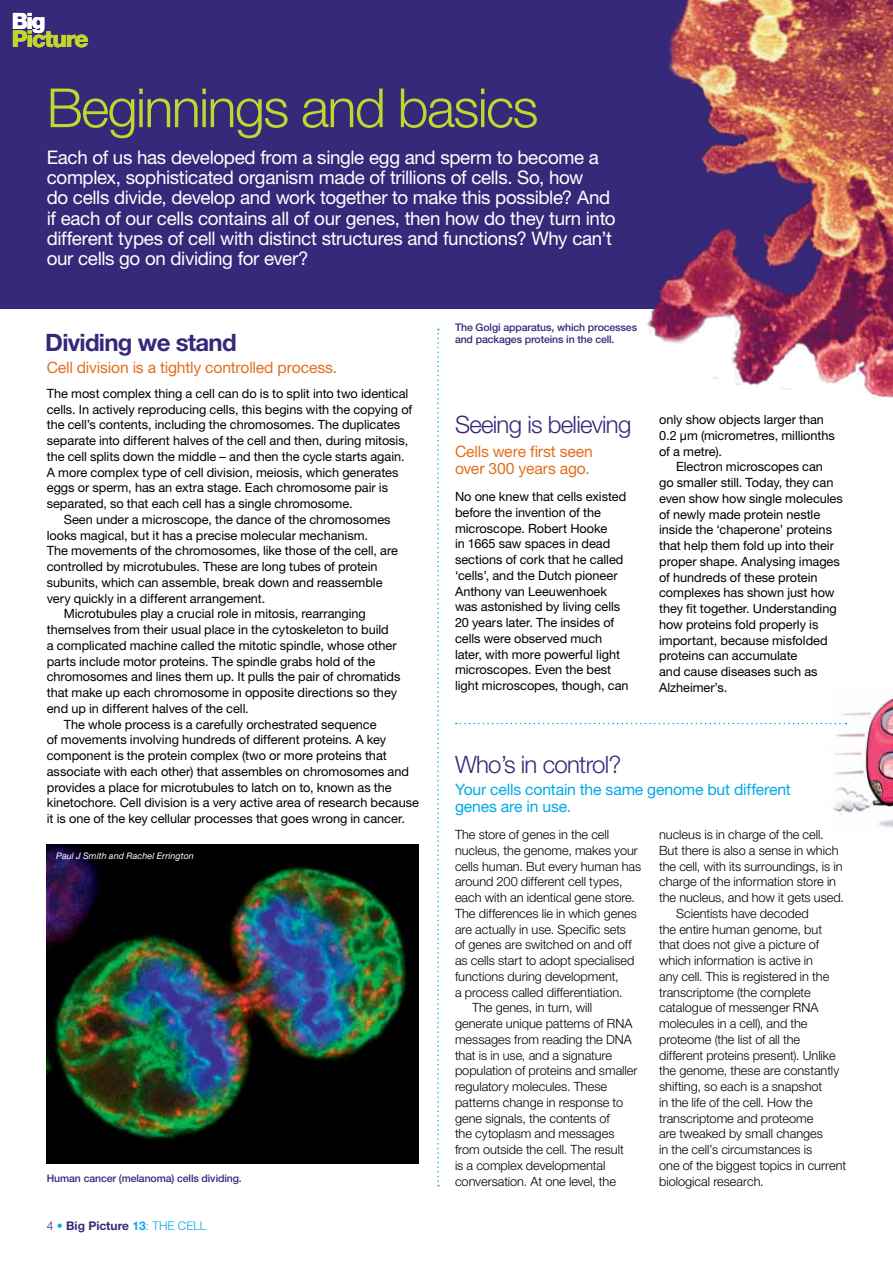
<style>
.page{position:relative;width:893px;height:1263px;background:#fff}
.page>*{position:absolute;margin:0;border:0;box-sizing:border-box;transform-origin:0 0}
.t1{font:300 54px "Helvetica Neue LT";letter-spacing:-.03em;color:#c1d72f}
.t2{font:300 24px "Helvetica Neue LT";letter-spacing:-.03em;color:#36297a}
.t3{font:700 24px "Helvetica Neue LT";letter-spacing:-.03em;color:#36297a}
.t4{font:800 23.25px "Helvetica Neue LT";letter-spacing:-.05em;color:#c1d72f}
.t5{font:800 22.5px "Helvetica Neue LT";color:#fff}
.t6{font:18.75px/20.2px "Helvetica Neue LT";letter-spacing:-.02em;color:#fff}
.t7{font:15.75px/17.2px "Helvetica Neue LT";letter-spacing:-.01em;color:#e36f1e}
.t8{font:15.75px/17.2px "Helvetica Neue LT";letter-spacing:-.01em;color:#00aae6}
.t9{font:12.75px/15.8px "Helvetica Neue LT";letter-spacing:-.005em;color:#000}
.t10{font:300 12.75px "Helvetica Neue LT";color:#000}
.t11{font:700 12px "Helvetica Neue LT";color:#36297a}
.t12{font:500 10.5px/12px "Helvetica Neue LT";letter-spacing:-.01em;color:#36297a}
.t13{font:italic 9px "Helvetica Neue LT";letter-spacing:.01em;color:#fff}
.s1{font-weight:300}
.s2{font-weight:300;color:#00aae6}
.s3{color:#00aae6}
</style>
<div class="page">
<img style="left:826px;top:696px;width:67px;height:132px">
<div style="left:0;top:0;width:893px;height:308px;background:#36297a"></div>
<img style="left:636px;top:0;width:257px;height:398px">
<svg style="left:437px;top:329px;width:2px;height:857px"></svg>
<svg style="left:456px;top:723px;width:390px;height:1px"></svg>
<img style="left:47px;top:844px;width:371px;height:320px">
<h3 class="t5" style="left:12px;top:8px;width:35px">Big</h3>
<h3 class="t4" style="left:12px;top:24px;width:78px">Picture</h3>
<h1 class="t1" style="left:47px;top:75px;width:493px">Beginnings and basics</h1>
<p class="t6" style="left:47px;top:147px;width:570px">Each of us has developed from a single egg and sperm to become a complex, sophisticated organism made of trillions of cells. So, how<br>do cells divide, develop and work together to make this possible? And if each of our cells contains all of our genes, then how do they turn into different types of cell with distinct structures and functions? Why can’t our cells go on dividing for ever?</p>
<h2 class="t3" style="left:45px;top:327px;width:193px">Dividing we stand</h2>
<p class="t7" style="left:47px;top:358px;width:292px">Cell division is a tightly controlled process.</p>
<p class="t9" style="left:47px;top:385px;width:363px">The most complex thing a cell can do is to split into two identical</p>
<p class="t9" style="left:47px;top:401px;width:367px">cells. In actively reproducing cells, this begins with the copying of</p>
<p class="t9" style="left:47px;top:417px;width:355px">the cell’s contents, including the chromosomes. The duplicates</p>
<p class="t9" style="left:47px;top:432px;width:363px">separate into different halves of the cell and then, during mitosis,</p>
<p class="t9" style="left:47px;top:448px;width:359px">the cell splits down the middle – and then the cycle starts again.</p>
<p class="t9" style="left:47px;top:464px;width:353px">A more complex type of cell division, meiosis, which generates</p>
<p class="t9" style="left:47px;top:480px;width:343px">eggs or sperm, has an extra stage. Each chromosome pair is</p>
<p class="t9" style="left:47px;top:495px;width:307px">separated, so that each cell has a single chromosome.</p>
<p class="t9" style="left:64px;top:511px;width:328px">Seen under a microscope, the dance of the chromosomes</p>
<p class="t9" style="left:47px;top:527px;width:323px">looks magical, but it has a precise molecular mechanism.</p>
<p class="t9" style="left:47px;top:543px;width:353px">The movements of the chromosomes, like those of the cell, are</p>
<p class="t9" style="left:47px;top:558px;width:332px">controlled by microtubules. These are long tubes of protein</p>
<p class="t9" style="left:47px;top:574px;width:337px">subunits, which can assemble, break down and reassemble</p>
<p class="t9" style="left:47px;top:590px;width:220px">very quickly in a different arrangement.</p>
<p class="t9" style="left:64px;top:606px;width:304px">Microtubules play a crucial role in mitosis, rearranging</p>
<p class="t9" style="left:47px;top:621px;width:343px">themselves from their usual place in the cytoskeleton to build</p>
<p class="t9" style="left:47px;top:637px;width:351px">a complicated machine called the mitotic spindle, whose other</p>
<p class="t9" style="left:47px;top:653px;width:330px">parts include motor proteins. The spindle grabs hold of the</p>
<p class="t9" style="left:47px;top:669px;width:355px">chromosomes and lines them up. It pulls the pair of chromatids</p>
<p class="t9" style="left:47px;top:684px;width:352px">that make up each chromosome in opposite directions so they</p>
<p class="t9" style="left:47px;top:700px;width:204px">end up in different halves of the cell.</p>
<p class="t9" style="left:64px;top:716px;width:314px">The whole process is a carefully orchestrated sequence</p>
<p class="t9" style="left:47px;top:732px;width:341px">of movements involving hundreds of different proteins. A key</p>
<p class="t9" style="left:47px;top:747px;width:342px">component is the protein complex (two or more proteins that</p>
<p class="t9" style="left:47px;top:763px;width:364px">associate with each other) that assembles on chromosomes and</p>
<p class="t9" style="left:47px;top:779px;width:346px">provides a place for microtubules to latch on to, known as the</p>
<p class="t9" style="left:47px;top:795px;width:374px">kinetochore. Cell division is a very active area of research because</p>
<p class="t9" style="left:47px;top:810px;width:360px">it is one of the key cellular processes that goes wrong in cancer.</p>
<p class="t12" style="left:455px;top:321px;width:184px">The Golgi apparatus, which processes and packages proteins in the cell.</p>
<h2 class="t2" style="left:455px;top:410px;width:178px">Seeing is believing</h2>
<p class="t7" style="left:455px;top:442px;width:140px">Cells were first seen over 300 years ago.</p>
<p class="t9" style="left:455px;top:488px;width:175px">No one knew that cells existed before the invention of the microscope. Robert Hooke<br>in 1665 saw spaces in dead sections of cork that he called ‘cells’, and the Dutch pioneer<br>Anthony van Leeuwenhoek was astonished by living cells<br>20 years later. The insides of cells were observed much later, with more powerful light microscopes. Even the best light microscopes, though, can</p>
<p class="t9" style="left:659px;top:411px;width:177px">only show objects larger than<br>0.2 µm (micrometres, millionths of a metre).</p>
<p class="t9" style="left:659px;top:459px;width:185px;text-indent:17px">Electron microscopes can<br>go smaller still. Today, they can even show how single molecules of newly made protein nestle inside the ‘chaperone’ proteins that help them fold up into their proper shape. Analysing images of hundreds of these protein complexes has shown just how they fit together. Understanding how proteins fold properly is important, because misfolded proteins can accumulate<br>and cause diseases such as<br>Alzheimer’s.</p>
<h2 class="t2" style="left:455px;top:750px;width:168px">Who’s in control?</h2>
<p class="t8" style="left:455px;top:781px;width:337px">Your cells contain the same genome but different genes are in use.</p>
<p class="t13" style="left:56px;top:850px;width:139px">Paul J Smith and Rachel Errington</p>
<p class="t10" style="left:455px;top:827px;width:156px">The store of genes in the cell</p>
<p class="t10" style="left:455px;top:842px;width:184px">nucleus, the genome, makes your</p>
<p class="t10" style="left:455px;top:858px;width:188px">cells human. But every human has</p>
<p class="t10" style="left:455px;top:874px;width:169px">around 200 different cell types,</p>
<p class="t10" style="left:455px;top:890px;width:182px">each with an identical gene store.</p>
<p class="t10" style="left:455px;top:905px;width:184px">The differences lie in which genes</p>
<p class="t10" style="left:455px;top:921px;width:173px">are actually in use. Specific sets</p>
<p class="t10" style="left:455px;top:937px;width:178px">of genes are switched on and off</p>
<p class="t10" style="left:455px;top:953px;width:181px">as cells start to adopt specialised</p>
<p class="t10" style="left:455px;top:968px;width:165px">functions during development,</p>
<p class="t10" style="left:455px;top:984px;width:169px">a process called differentiation.</p>
<p class="t10" style="left:472px;top:1000px;width:122px">The genes, in turn, will</p>
<p class="t10" style="left:455px;top:1016px;width:179px">generate unique patterns of RNA</p>
<p class="t10" style="left:455px;top:1031px;width:178px">messages from reading the DNA</p>
<p class="t10" style="left:455px;top:1047px;width:159px">that is in use, and a signature</p>
<p class="t10" style="left:455px;top:1063px;width:184px">population of proteins and smaller</p>
<p class="t10" style="left:455px;top:1079px;width:154px">regulatory molecules. These</p>
<p class="t10" style="left:455px;top:1094px;width:170px">patterns change in response to</p>
<p class="t10" style="left:455px;top:1110px;width:156px">gene signals, the contents of</p>
<p class="t10" style="left:455px;top:1126px;width:161px">the cytoplasm and messages</p>
<p class="t10" style="left:455px;top:1142px;width:170px">from outside the cell. The result</p>
<p class="t10" style="left:455px;top:1157px;width:152px">is a complex developmental</p>
<p class="t12" style="left:47px;top:1172px;width:197px">Human cancer (melanoma) cells dividing.</p>
<p class="t10" style="left:455px;top:1173px;width:162px">conversation. At one level, the</p>
<p class="t11" style="left:47px;top:1218px;width:161px"><span class="s1">4</span> <span class="s2">•</span> Big Picture <span class="s3">13</span><span class="s2">: THE CELL</span></p>
<p class="t10" style="left:659px;top:827px;width:166px">nucleus is in charge of the cell.</p>
<p class="t10" style="left:659px;top:842px;width:181px">But there is also a sense in which</p>
<p class="t10" style="left:659px;top:858px;width:185px">the cell, with its surroundings, is in</p>
<p class="t10" style="left:659px;top:874px;width:179px">charge of the information store in</p>
<p class="t10" style="left:659px;top:890px;width:186px">the nucleus, and how it gets used.</p>
<p class="t10" style="left:676px;top:905px;width:134px">Scientists have decoded</p>
<p class="t10" style="left:659px;top:921px;width:165px">the entire human genome, but</p>
<p class="t10" style="left:659px;top:937px;width:161px">that does not give a picture of</p>
<p class="t10" style="left:659px;top:953px;width:155px">which information is active in</p>
<p class="t10" style="left:659px;top:968px;width:172px">any cell. This is registered in the</p>
<p class="t10" style="left:659px;top:984px;width:153px">transcriptome (the complete</p>
<p class="t10" style="left:659px;top:1000px;width:161px">catalogue of messenger RNA</p>
<p class="t10" style="left:659px;top:1016px;width:150px">molecules in a cell), and the</p>
<p class="t10" style="left:659px;top:1031px;width:143px">proteome (the list of all the</p>
<p class="t10" style="left:659px;top:1047px;width:178px">different proteins present). Unlike</p>
<p class="t10" style="left:659px;top:1063px;width:182px">the genome, these are constantly</p>
<p class="t10" style="left:659px;top:1079px;width:165px">shifting, so each is a snapshot</p>
<p class="t10" style="left:659px;top:1094px;width:155px">in the life of the cell. How the</p>
<p class="t10" style="left:659px;top:1110px;width:156px">transcriptome and proteome</p>
<p class="t10" style="left:659px;top:1126px;width:165px">are tweaked by small changes</p>
<p class="t10" style="left:659px;top:1142px;width:155px">in the cell’s circumstances is</p>
<p class="t10" style="left:659px;top:1157px;width:189px">one of the biggest topics in current</p>
<p class="t10" style="left:659px;top:1173px;width:106px">biological research.</p>
</div>
